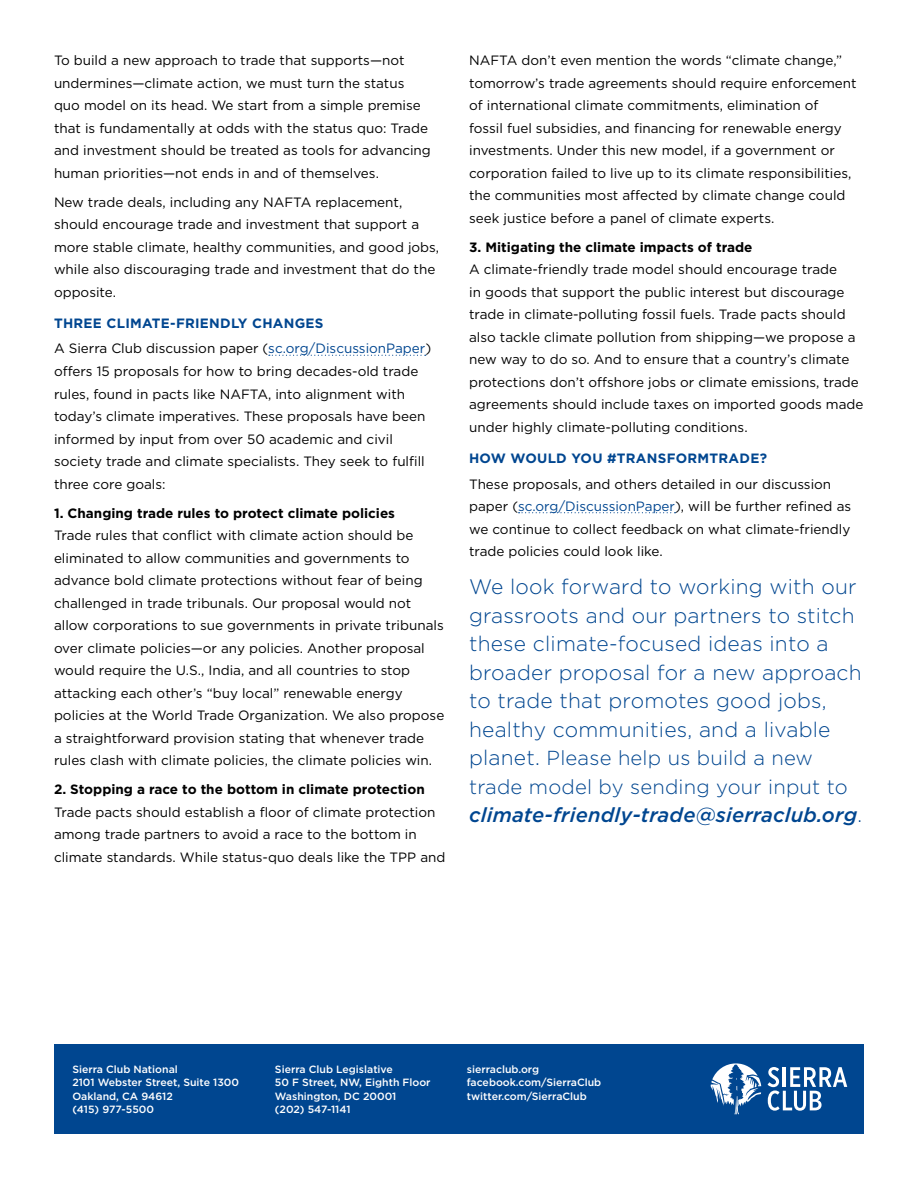
<style>
.page{position:relative;width:918px;height:1188px;background:#fff}
.page>*{position:absolute;margin:0;border:0;box-sizing:border-box;transform-origin:0 0}
.t1{font:300 21px/28.5px "Gotham";letter-spacing:.01em;color:#004690}
.t2{font:300 20.25px/28.5px "Gotham";letter-spacing:.01em;color:#004690}
.t3{font:13.5px/22.5px "Gotham";color:#000}
.t4{font:700 13.5px "Gotham";color:#000}
.t5{font:700 13.5px/25.8px "Gotham";letter-spacing:.02em;color:#004690}
.t6{font:500 10.5px/13.5px "Gotham";color:#fff}
.s1{font-weight:400;color:#000}
.s2{font-weight:400}
.s3{color:#004690}
.s4{font-size:21px}
.s5{font-weight:500;font-style:italic}
</style>
<div class="page">
<div style="left:54px;top:1044px;width:810px;height:90px;background:#004690"></div>
<svg style="left:269px;top:355px;width:157px;height:1px"></svg>
<svg style="left:519px;top:512px;width:157px;height:1px"></svg>
<svg style="left:711px;top:1063px;width:50px;height:51px"></svg>
<svg style="left:768px;top:1067px;width:79px;height:44px"></svg>
<p class="t3" style="left:54px;top:49px;width:378px">To build a new approach to trade that supports—not undermines—climate action, we must turn the status quo model on its head. We start from a simple premise that is fundamentally at odds with the status quo: Trade and investment should be treated as tools for advancing human priorities—not ends in and of themselves.</p>
<p class="t3" style="left:54px;top:191px;width:387px">New trade deals, including any NAFTA replacement, should encourage trade and investment that support a more stable climate, healthy communities, and good jobs, while also discouraging trade and investment that do the opposite.</p>
<p class="t5" style="left:54px;top:310px;width:379px">THREE CLIMATE-FRIENDLY CHANGES<br><span class="s1">A Sierra Club discussion paper (</span><span class="s2">sc.org/DiscussionPaper</span><span class="s1">)</span></p>
<p class="t3" style="left:54px;top:360px;width:373px">offers 15 proposals for how to bring decades-old trade rules, found in pacts like NAFTA, into alignment with today’s climate imperatives. These proposals have been informed by input from over 50 academic and civil society trade and climate specialists. They seek to fulfill three core goals:</p>
<p class="t4" style="left:54px;top:505px;width:343px">1. Changing trade rules to protect climate policies</p>
<p class="t3" style="left:54px;top:524px;width:392px">Trade rules that conflict with climate action should be eliminated to allow communities and governments to advance bold climate protections without fear of being challenged in trade tribunals. Our proposal would not allow corporations to sue governments in private tribunals over climate policies—or any policies. Another proposal would require the U.S., India, and all countries to stop attacking each other’s “buy local” renewable energy policies at the World Trade Organization. We also propose a straightforward provision stating that whenever trade rules clash with climate policies, the climate policies win.</p>
<p class="t4" style="left:54px;top:781px;width:372px">2. Stopping a race to the bottom in climate protection</p>
<p class="t3" style="left:54px;top:800px;width:393px">Trade pacts should establish a floor of climate protection among trade partners to avoid a race to the bottom in climate standards. While status-quo deals like the TPP and</p>
<p class="t3" style="left:469px;top:49px;width:389px">NAFTA don’t even mention the words “climate change,” tomorrow’s trade agreements should require enforcement of international climate commitments, elimination of<br>fossil fuel subsidies, and financing for renewable energy investments. Under this new model, if a government or corporation failed to live up to its climate responsibilities, the communities most affected by climate change could seek justice before a panel of climate experts.</p>
<p class="t4" style="left:469px;top:239px;width:285px">3. Mitigating the climate impacts of trade</p>
<p class="t3" style="left:469px;top:258px;width:396px">A climate-friendly trade model should encourage trade<br>in goods that support the public interest but discourage trade in climate-polluting fossil fuels. Trade pacts should also tackle climate pollution from shipping—we propose a new way to do so. And to ensure that a country’s climate protections don’t offshore jobs or climate emissions, trade agreements should include taxes on imported goods made under highly climate-polluting conditions.</p>
<p class="t5" style="left:469px;top:445px;width:299px">HOW WOULD YOU #TRANSFORMTRADE?</p>
<p class="t3" style="left:469px;top:472px;width:384px">These proposals, and others detailed in our discussion paper (<span class="s3">sc.org/DiscussionPaper</span>), will be further refined as we continue to collect feedback on what climate-friendly trade policies could look like.</p>
<h1 class="t1" style="left:469px;top:572px;width:394px">We look forward to working with our grassroots and our partners to stitch these climate-focused ideas into a broader proposal for a new approach to trade that promotes good jobs, healthy communities, and a livable</h1>
<h2 class="t2" style="left:469px;top:744px;width:394px"><span class="s4">planet.</span> Please help us build a new trade model by sending your input to <span class="s5">climate-friendly-trade@sierraclub.org</span>.</h2>
<p class="t6" style="left:275px;top:1062px;width:157px">Sierra Club Legislative<br>50 F Street, NW, Eighth Floor<br>Washington, DC 20001<br>(202) 547-1141</p>
<p class="t6" style="left:72px;top:1062px;width:168px">Sierra Club National<br>2101 Webster Street, Suite 1300<br>Oakland, CA 94612<br>(415) 977-5500</p>
<p class="t6" style="left:467px;top:1062px;width:136px">sierraclub.org facebook.com/SierraClub twitter.com/SierraClub</p>
</div>
